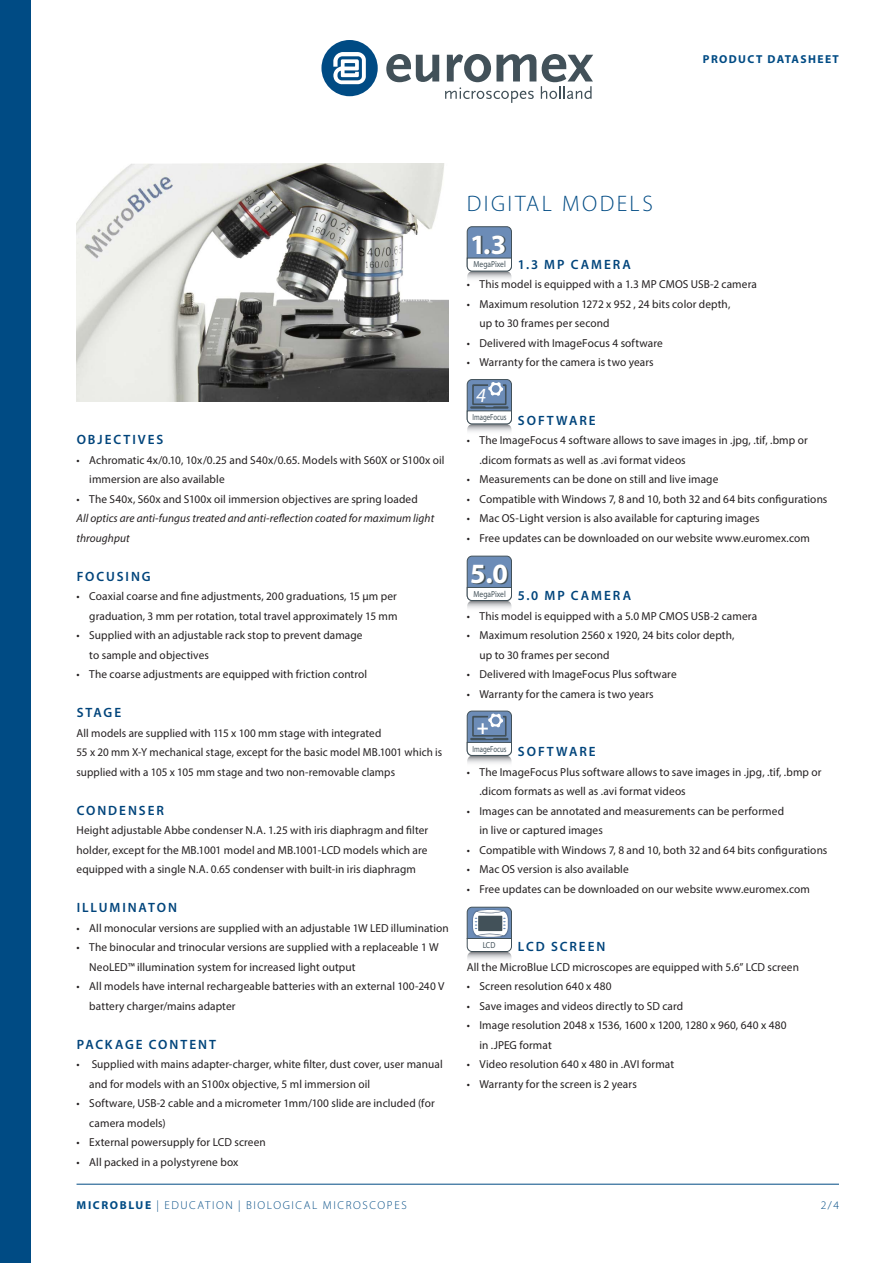
<style>
.page{position:relative;width:893px;height:1263px;background:#fff}
.page>*{position:absolute;margin:0;border:0;box-sizing:border-box;transform-origin:0 0}
.t1{font:700 28.05px "Myriad Pro";color:#fff}
.j_product_onder_kop{font:300 22.5px "Myriad Pro";letter-spacing:.11em;color:#004b84}
.t2{font:italic 20.1px "Myriad Pro";color:#fff}
.t3{font:700 20.1px "Myriad Pro";color:#fff}
.j_tussenkop{font:600 13.5px "Myriad Pro";letter-spacing:.15em;color:#00447b}
.j_plat{font:11.55px/19.5px "Myriad Pro";letter-spacing:.01em;color:#231f20}
.j_plat-2{font:italic 11.55px/19.5px "Myriad Pro";letter-spacing:.01em;color:#231f20}
.t4{font:300 11.55px "Myriad Pro";letter-spacing:.14em;color:#004b84}
.t5{font:700 11.55px "Myriad Pro";letter-spacing:.12em;color:#004b84}
.t6{font:8.7px "Myriad Pro";color:#425159;scale:.86 1}
.t7{font:8.7px "Myriad Pro";color:#425159;scale:.78 1}
.s1{font-weight:700}
</style>
<div class="page">
<svg style="left:321px;top:40px;width:57px;height:56px"></svg>
<svg style="left:386px;top:54px;width:53px;height:28px"></svg>
<svg style="left:445px;top:54px;width:148px;height:49px"></svg>
<hr style="left:77px;top:1184px;width:762px;height:1px;background:#004b84">
<img style="left:77px;top:164px;width:372px;height:238px">
<div style="left:0;top:0;width:30px;height:1263px;background:#004b84"></div>
<div style="left:467px;top:227px;width:44px;height:44px;background:#6c8cb7;border-radius:5px"></div>
<div style="left:467px;top:226px;width:45px;height:45px;border:1px solid #425159;border-radius:5px"></div>
<svg style="left:467px;top:257px;width:45px;height:22px"></svg>
<div style="left:467px;top:380px;width:44px;height:44px;background:#6c8cb7;border-radius:5px"></div>
<div style="left:467px;top:379px;width:45px;height:45px;border:1px solid #425159;border-radius:5px"></div>
<svg style="left:467px;top:382px;width:45px;height:50px"></svg>
<div style="left:467px;top:556px;width:44px;height:44px;background:#6c8cb7;border-radius:5px"></div>
<div style="left:467px;top:556px;width:45px;height:45px;border:1px solid #425159;border-radius:5px"></div>
<svg style="left:467px;top:587px;width:45px;height:21px"></svg>
<div style="left:467px;top:711px;width:45px;height:45px;border:1px solid #425159;border-radius:5px"></div>
<svg style="left:467px;top:713px;width:45px;height:50px"></svg>
<svg style="left:467px;top:907px;width:45px;height:52px"></svg>
<p class="t5" style="left:703px;top:51px;width:138px">PRODUCT DATASHEET</p>
<p class="j_tussenkop" style="left:77px;top:431px;width:88px">OBJECTIVES</p>
<p class="j_plat" style="left:89px;top:450px;width:357px;text-indent:-13px">• Achromatic 4x/0.10, 10x/0.25 and S40x/0.65. Models with S60X or S100x oil immersion are also available</p>
<p class="j_plat" style="left:77px;top:489px;width:343px">• The S40x, S60x and S100x oil immersion objectives are spring loaded</p>
<p class="j_plat-2" style="left:77px;top:508px;width:359px">All optics are anti-fungus treated and anti-reflection coated for maximum light throughput</p>
<p class="j_tussenkop" style="left:77px;top:567px;width:76px">FOCUSING</p>
<p class="j_plat" style="left:77px;top:586px;width:323px;text-align:right">• Coaxial coarse and fine adjustments, 200 graduations, 15 µm per graduation, 3 mm per rotation, total travel approximately 15 mm</p>
<p class="j_plat" style="left:89px;top:625px;width:275px;text-indent:-13px">• Supplied with an adjustable rack stop to prevent damage to sample and objectives</p>
<p class="j_plat" style="left:77px;top:664px;width:292px">• The coarse adjustments are equipped with friction control</p>
<p class="j_tussenkop" style="left:77px;top:704px;width:46px">STAGE</p>
<p class="j_plat" style="left:77px;top:723px;width:367px">All models are supplied with 115 x 100 mm stage with integrated<br>55 x 20 mm X-Y mechanical stage, except for the basic model MB.1001 which is supplied with a 105 x 105 mm stage and two non-removable clamps</p>
<p class="j_tussenkop" style="left:77px;top:801px;width:89px">CONDENSER</p>
<p class="j_plat" style="left:77px;top:820px;width:353px;text-align:justify">Height adjustable Abbe condenser N.A. 1.25 with iris diaphragm and filter holder, except for the MB.1001 model and MB.1001-LCD models which are equipped with a single N.A. 0.65 condenser with built-in iris diaphragm</p>
<p class="j_tussenkop" style="left:77px;top:899px;width:102px">ILLUMINATON</p>
<p class="j_plat" style="left:77px;top:918px;width:374px">• All monocular versions are supplied with an adjustable 1W LED illumination</p>
<p class="j_plat" style="left:89px;top:937px;width:351px;text-indent:-13px">• The binocular and trinocular versions are supplied with a replaceable 1 W<br>NeoLED™ illumination system for increased light output</p>
<p class="j_plat" style="left:89px;top:976px;width:357px;text-indent:-13px">• All models have internal rechargeable batteries with an external 100-240 V battery charger/mains adapter</p>
<p class="j_tussenkop" style="left:77px;top:1035px;width:141px">PACKAGE CONTENT</p>
<p class="j_plat" style="left:89px;top:1054px;width:355px;text-indent:-13px">• Supplied with mains adapter-charger, white filter, dust cover, user manual and for models with an S100x objective, 5 ml immersion oil</p>
<p class="j_plat" style="left:89px;top:1093px;width:347px;text-indent:-13px">• Software, USB-2 cable and a micrometer 1mm/100 slide are included (for camera models)</p>
<p class="j_plat" style="left:77px;top:1132px;width:191px">• External powersupply for LCD screen</p>
<p class="j_plat" style="left:77px;top:1152px;width:163px">• All packed in a polystyrene box</p>
<p class="t4" style="left:77px;top:1198px;width:332px"><span class="s1">MICROBLUE</span> | EDUCATION | BIOLOGICAL MICROSCOPES</p>
<p class="j_product_onder_kop" style="left:467px;top:190px;width:188px">DIGITAL MODELS</p>
<p class="t1" style="left:470px;top:226px;width:38px">1.3</p>
<p class="j_tussenkop" style="left:518px;top:255px;width:115px">1.3 MP CAMERA</p>
<p class="j_plat" style="left:467px;top:274px;width:292px">• This model is equipped with a 1.3 MP CMOS USB-2 camera</p>
<p class="j_plat" style="left:479px;top:294px;width:252px;text-indent:-13px">• Maximum resolution 1272 x 952 , 24 bits color depth, up to 30 frames per second</p>
<p class="j_plat" style="left:467px;top:333px;width:198px">• Delivered with ImageFocus 4 software</p>
<p class="j_plat" style="left:467px;top:352px;width:188px">• Warranty for the camera is two years</p>
<p class="t6" style="left:474px;top:259px;width:39px">MegaPixel</p>
<p class="t2" style="left:476px;top:383px;width:11px">4</p>
<p class="t7" style="left:472px;top:412px;width:45px">ImageFocus</p>
<p class="j_tussenkop" style="left:518px;top:411px;width:79px">SOFTWARE</p>
<p class="j_plat" style="left:479px;top:430px;width:330px;text-indent:-13px">• The ImageFocus 4 software allows to save images in .jpg, .tif, .bmp or .dicom formats as well as .avi format videos</p>
<p class="j_plat" style="left:467px;top:469px;width:253px">• Measurements can be done on still and live image</p>
<p class="j_plat" style="left:467px;top:489px;width:362px">• Compatible with Windows 7, 8 and 10, both 32 and 64 bits configurations</p>
<p class="j_plat" style="left:467px;top:508px;width:294px">• Mac OS-Light version is also available for capturing images</p>
<p class="j_plat" style="left:467px;top:528px;width:345px">• Free updates can be downloaded on our website www.euromex.com</p>
<p class="t1" style="left:470px;top:555px;width:39px">5.0</p>
<p class="t6" style="left:474px;top:588px;width:39px">MegaPixel</p>
<p class="j_tussenkop" style="left:518px;top:587px;width:115px">5.0 MP CAMERA</p>
<p class="j_plat" style="left:467px;top:606px;width:292px">• This model is equipped with a 5.0 MP CMOS USB-2 camera</p>
<p class="j_plat" style="left:479px;top:625px;width:256px;text-indent:-13px">• Maximum resolution 2560 x 1920, 24 bits color depth, up to 30 frames per second</p>
<p class="j_plat" style="left:467px;top:664px;width:211px">• Delivered with ImageFocus Plus software</p>
<p class="j_plat" style="left:467px;top:684px;width:188px">• Warranty for the camera is two years</p>
<p class="t3" style="left:477px;top:714px;width:14px">+</p>
<p class="t7" style="left:472px;top:743px;width:45px">ImageFocus</p>
<p class="j_tussenkop" style="left:518px;top:743px;width:79px">SOFTWARE</p>
<p class="j_plat" style="left:479px;top:762px;width:343px;text-indent:-13px">• The ImageFocus Plus software allows to save images in .jpg, .tif, .bmp or .dicom formats as well as .avi format videos</p>
<p class="j_plat" style="left:479px;top:801px;width:306px;text-indent:-13px">• Images can be annotated and measurements can be performed in live or captured images</p>
<p class="j_plat" style="left:467px;top:840px;width:362px">• Compatible with Windows 7, 8 and 10, both 32 and 64 bits configurations</p>
<p class="j_plat" style="left:467px;top:859px;width:164px">• Mac OS version is also available</p>
<p class="j_plat" style="left:467px;top:879px;width:345px">• Free updates can be downloaded on our website www.euromex.com</p>
<p class="t6" style="left:483px;top:939px;width:16px">LCD</p>
<p class="j_tussenkop" style="left:518px;top:938px;width:89px">LCD SCREEN</p>
<p class="j_plat" style="left:467px;top:957px;width:334px">All the MicroBlue LCD microscopes are equipped with 5.6” LCD screen</p>
<p class="j_plat" style="left:467px;top:976px;width:146px">• Screen resolution 640 x 480</p>
<p class="j_plat" style="left:467px;top:996px;width:218px">• Save images and videos directly to SD card</p>
<p class="j_plat" style="left:479px;top:1015px;width:309px;text-indent:-13px">• Image resolution 2048 x 1536, 1600 x 1200, 1280 x 960, 640 x 480 in .JPEG format</p>
<p class="j_plat" style="left:467px;top:1054px;width:209px">• Video resolution 640 x 480 in .AVI format</p>
<p class="j_plat" style="left:467px;top:1074px;width:172px">• Warranty for the screen is 2 years</p>
<p class="t4" style="left:821px;top:1198px;width:20px">2/4</p>
</div>
